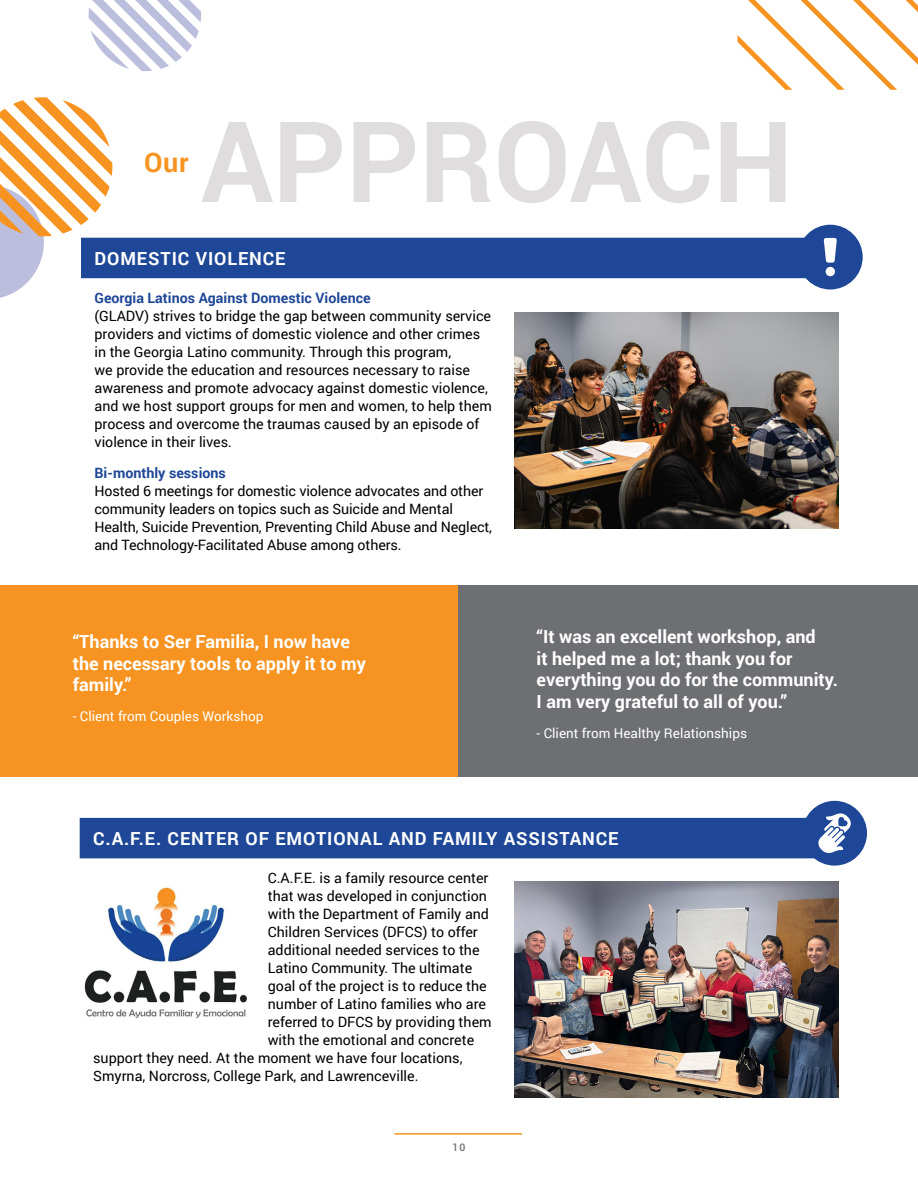
<style>
.page{position:relative;width:918px;height:1188px;background:#fff}
.page>*{position:absolute;margin:0;border:0;box-sizing:border-box;transform-origin:0 0}
.page_number{font:700 112.5px "Roboto";color:#dfddde}
.Headline_white{font:700 27px "Roboto";color:#f79421}
.body_text{font:700 18px/21.6px "Roboto";color:#fff}
.Sub_Title{font:700 18px "Roboto";letter-spacing:.05em;color:#fff}
.body_text-2{font:14.25px/18px "Roboto";color:#000}
.body_text-3{font:700 14.25px "Roboto";color:#1e4797}
.body_text-4{font:13.5px "Roboto";color:#fff}
.t1{font:500 10.5px "Roboto";color:#6e6f72}
</style>
<div class="page">
<hr style="left:394px;top:1133px;width:128px;height:2px;background:#f79421">
<div style="left:80px;top:818px;width:755px;height:40px;background:#1e4797"></div>
<img style="left:84px;top:887px;width:163px;height:132px">
<div style="left:802px;top:801px;width:65px;height:65px;background:#1e4797;border-radius:50%"></div>
<svg style="left:818px;top:813px;width:33px;height:40px"></svg>
<div style="left:81px;top:238px;width:764px;height:40px;background:#1e4797"></div>
<div style="left:798px;top:225px;width:65px;height:64px;background:#1e4797;border-radius:50%"></div>
<svg style="left:824px;top:238px;width:13px;height:38px"></svg>
<div style="left:0;top:585px;width:459px;height:192px;background:#f79421"></div>
<div style="left:458px;top:585px;width:460px;height:192px;background:#6e6f72"></div>
<img style="left:515px;top:881px;width:324px;height:216px">
<img style="left:515px;top:312px;width:324px;height:216px">
<svg style="left:88px;top:0;width:113px;height:71px"></svg>
<svg style="left:0;top:97px;width:113px;height:201px"></svg>
<svg style="left:737px;top:0;width:181px;height:90px"></svg>
<p class="Headline_white" style="left:144px;top:143px;width:46px">Our</p>
<p class="page_number" style="left:201px;top:83px;width:594px">APPROACH</p>
<p class="Sub_Title" style="left:94px;top:246px;width:193px">DOMESTIC VIOLENCE</p>
<p class="body_text-3" style="left:94px;top:288px;width:278px">Georgia Latinos Against Domestic Violence</p>
<p class="body_text-2" style="left:94px;top:306px;width:399px">(GLADV) strives to bridge the gap between community service providers and victims of domestic violence and other crimes in the Georgia Latino community. Through this program,<br>we provide the education and resources necessary to raise awareness and promote advocacy against domestic violence, and we host support groups for men and women, to help them process and overcome the traumas caused by an episode of violence in their lives.</p>
<p class="body_text-3" style="left:94px;top:463px;width:133px">Bi-monthly sessions</p>
<p class="body_text-2" style="left:94px;top:482px;width:399px">Hosted 6 meetings for domestic violence advocates and other community leaders on topics such as Suicide and Mental Health, Suicide Prevention, Preventing Child Abuse and Neglect, and Technology-Facilitated Abuse among others.</p>
<p class="body_text" style="left:73px;top:630px;width:295px">“Thanks to Ser Familia, I now have the necessary tools to apply it to my family.”</p>
<p class="body_text-4" style="left:73px;top:707px;width:192px">- Client from Couples Workshop</p>
<p class="body_text" style="left:537px;top:625px;width:303px">“It was an excellent workshop, and<br>it helped me a lot; thank you for everything you do for the community.<br>I am very grateful to all of you.”</p>
<p class="body_text-4" style="left:537px;top:723px;width:212px">- Client from Healthy Relationships</p>
<p class="Sub_Title" style="left:93px;top:826px;width:527px">C.A.F.E. CENTER OF EMOTIONAL AND FAMILY ASSISTANCE</p>
<p class="body_text-2" style="left:268px;top:869px;width:222px">C.A.F.E. is a family resource center</p>
<p class="body_text-2" style="left:268px;top:887px;width:221px">that was developed in conjunction</p>
<p class="body_text-2" style="left:268px;top:905px;width:223px">with the Department of Family and</p>
<p class="body_text-2" style="left:268px;top:923px;width:212px">Children Services (DFCS) to offer</p>
<p class="body_text-2" style="left:268px;top:941px;width:213px">additional needed services to the</p>
<p class="body_text-2" style="left:268px;top:959px;width:206px">Latino Community. The ultimate</p>
<p class="body_text-2" style="left:268px;top:977px;width:220px">goal of the project is to reduce the</p>
<p class="body_text-2" style="left:268px;top:995px;width:220px">number of Latino families who are</p>
<p class="body_text-2" style="left:268px;top:1013px;width:225px">referred to DFCS by providing them</p>
<p class="body_text-2" style="left:268px;top:1031px;width:208px">with the emotional and concrete</p>
<p class="body_text-2" style="left:93px;top:1049px;width:371px">support they need. At the moment we have four locations,</p>
<p class="body_text-2" style="left:93px;top:1067px;width:327px">Smyrna, Norcross, College Park, and Lawrenceville.</p>
<p class="t1" style="left:453px;top:1140px;width:14px">10</p>
</div>
